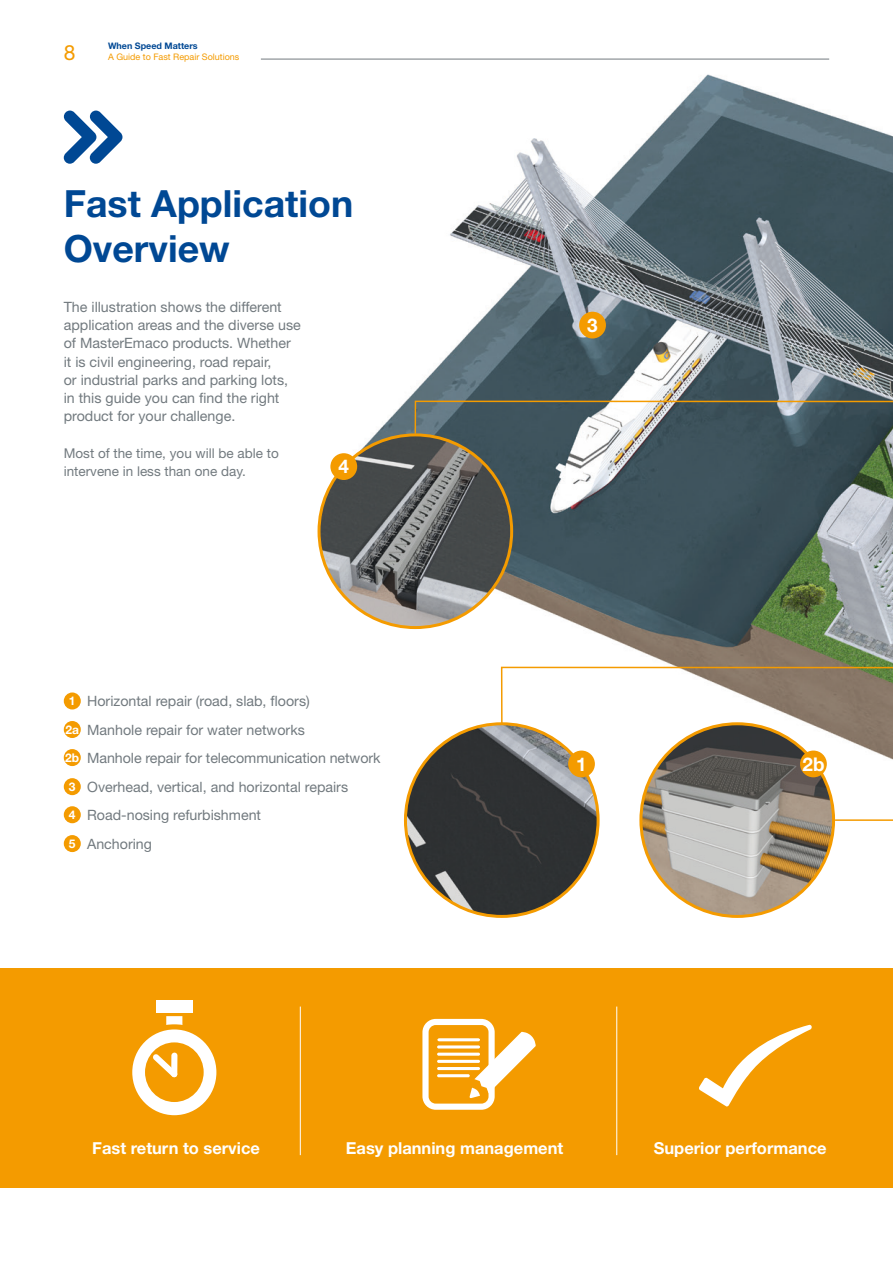
<style>
.page{position:relative;width:893px;height:1263px;background:#fff}
.page>*{position:absolute;margin:0;border:0;box-sizing:border-box;transform-origin:0 0}
.t1{font:700 37.5px/45px "Helvetica Neue LT Std";color:#004894}
.t2{font:21px "Helvetica Neue LT Std";color:#f49b00}
.t3{font:700 18.9px "Helvetica Neue LT Std";color:#fff}
.t4{font:700 16.5px "Helvetica Neue LT Std";color:#fff}
.t5{font:14.25px/18.3px "Helvetica Neue LT Std";color:#727a7f}
.t6{font:13.5px/18.3px "Helvetica Neue LT Std";color:#727a7f}
.t7{font:700 12px "Helvetica Neue LT Std";color:#fff}
.t8{font:9px "Helvetica Neue LT Std";color:#f49b00}
.t9{font:700 9px "Helvetica Neue LT Std";color:#004894}
</style>
<div class="page">
<hr style="left:261px;top:59px;width:568px;height:1px;background:#727a7f">
<div style="left:0;top:968px;width:893px;height:220px;background:#f49b00"></div>
<div style="left:64px;top:692px;width:17px;height:17px;background:#f49b00;border-radius:50%"></div>
<div style="left:64px;top:778px;width:17px;height:17px;background:#f49b00;border-radius:50%"></div>
<div style="left:64px;top:806px;width:17px;height:17px;background:#f49b00;border-radius:50%"></div>
<div style="left:64px;top:835px;width:17px;height:17px;background:#f49b00;border-radius:50%"></div>
<svg style="left:64px;top:111px;width:58px;height:53px"></svg>
<hr style="left:300px;top:1006px;width:1px;height:149px;background:#fff">
<div style="left:156px;top:1000px;width:37px;height:13px;background:#fff"></div>
<svg style="left:132px;top:1016px;width:84px;height:99px"></svg>
<div style="left:171px;top:1052px;width:6px;height:25px;background:#fff;border-radius:3px"></div>
<hr style="left:616px;top:1006px;width:1px;height:149px;background:#fff">
<svg style="left:699px;top:1025px;width:113px;height:81px"></svg>
<svg style="left:422px;top:1019px;width:114px;height:91px"></svg>
<img style="left:349px;top:74px;width:544px;height:844px">
<div style="left:579px;top:312px;width:27px;height:26px;background:#f49b00;border-radius:50%"></div>
<div style="left:64px;top:721px;width:17px;height:17px;background:#f49b00;border-radius:50%"></div>
<div style="left:64px;top:749px;width:17px;height:17px;background:#f49b00;border-radius:50%"></div>
<img style="left:642px;top:822px;width:191px;height:94px">
<img style="left:405px;top:724px;width:193px;height:192px;border-radius:96px">
<img style="left:319px;top:435px;width:193px;height:192px;border-radius:96px">
<svg style="left:500px;top:666px;width:393px;height:156px"></svg>
<div style="left:568px;top:750px;width:27px;height:27px;background:#f49b00;border-radius:50%"></div>
<div style="left:330px;top:453px;width:27px;height:27px;background:#f49b00;border-radius:50%"></div>
<div style="left:800px;top:750px;width:27px;height:27px;background:#f49b00;border-radius:50%"></div>
<svg style="left:414px;top:400px;width:479px;height:35px;background:#626e6e"></svg>
<h2 class="t2" style="left:64px;top:40px;width:13px">8</h2>
<p class="t9" style="left:108px;top:40px;width:91px">When Speed Matters</p>
<p class="t8" style="left:108px;top:51px;width:133px">A Guide to Fast Repair Solutions</p>
<h1 class="t1" style="left:64px;top:180px;width:291px">Fast Application<br>Overview</h1>
<p class="t5" style="left:64px;top:297px;width:239px">The illustration shows the different application areas and the diverse use of MasterEmaco products. Whether it is civil engineering, road repair,<br>or industrial parks and parking lots, in this guide you can find the right product for your challenge.</p>
<p class="t6" style="left:64px;top:444px;width:217px">Most of the time, you will be able to intervene in less than one day.</p>
<h3 class="t3" style="left:339px;top:455px;width:12px">4</h3>
<h3 class="t3" style="left:587px;top:313px;width:12px">3</h3>
<p class="t5" style="left:87px;top:687px;width:295px;line-height:28.5px">Horizontal repair (road, slab, floors)<br>Manhole repair for water networks<br>Manhole repair for telecommunication network Overhead, vertical, and horizontal repairs Road-nosing refurbishment<br>Anchoring</p>
<p class="t7" style="left:69px;top:693px;width:8px">1</p>
<p class="t7" style="left:65px;top:722px;width:15px">2a</p>
<p class="t7" style="left:65px;top:750px;width:16px">2b</p>
<h3 class="t3" style="left:576px;top:752px;width:12px">1</h3>
<p class="t7" style="left:69px;top:779px;width:8px">3</p>
<p class="t7" style="left:69px;top:807px;width:8px">4</p>
<p class="t7" style="left:69px;top:836px;width:8px">5</p>
<h3 class="t3" style="left:803px;top:752px;width:24px">2b</h3>
<p class="t4" style="left:92px;top:1138px;width:169px">Fast return to service</p>
<p class="t4" style="left:346px;top:1138px;width:219px">Easy planning management</p>
<p class="t4" style="left:654px;top:1138px;width:174px">Superior performance</p>
</div>
